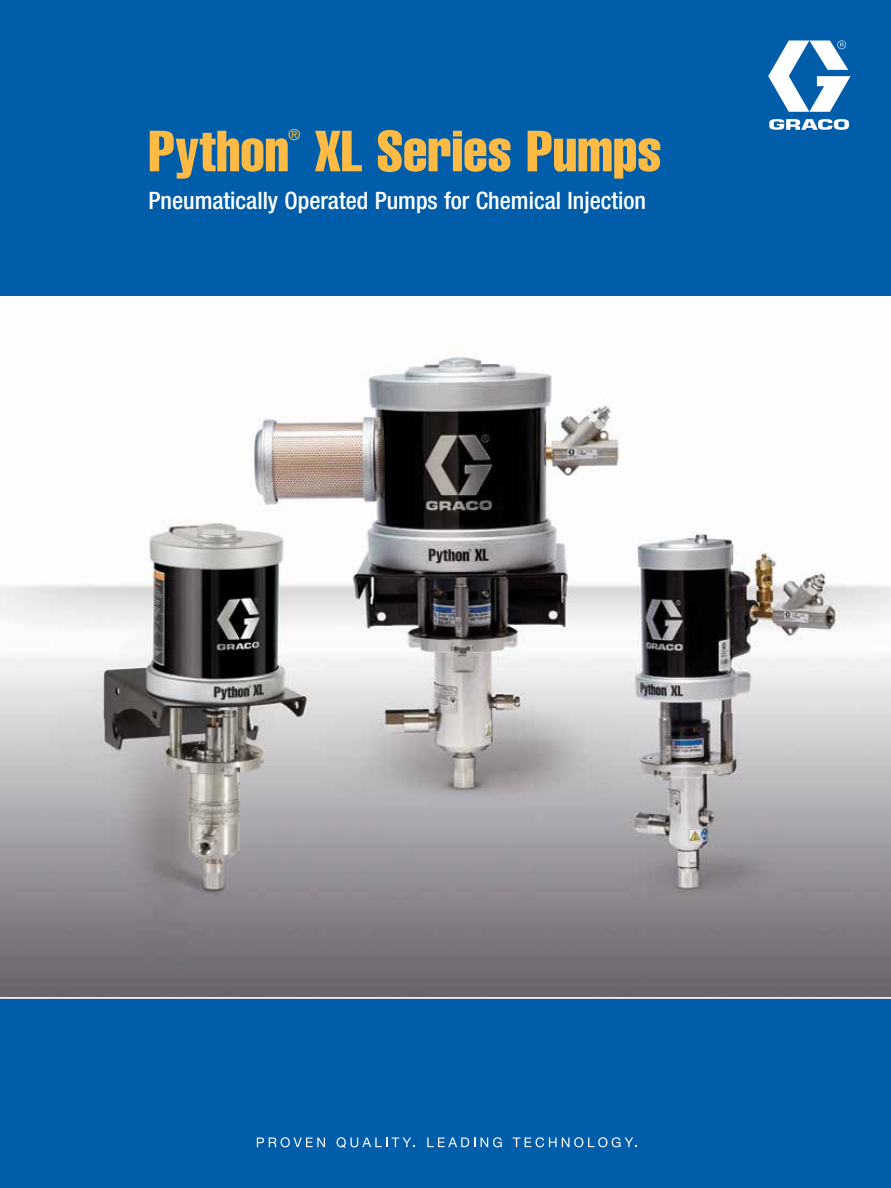
<style>
.page{position:relative;width:891px;height:1188px;background:#005daa}
.page>*{position:absolute;margin:0;border:0;box-sizing:border-box;transform-origin:0 0}
.t1{font:57px "Helvetica LT Std Comp";color:#fdbb45}
.t2{font:500 condensed 24px "Helvetica Neue LT Std";color:#fff}
.t3{font:15px "Helvetica LT Std";color:#fdbb45}
</style>
<div class="page">
<img style="left:0;top:298px;width:891px;height:699px">
<svg style="left:768px;top:40px;width:82px;height:72px"></svg>
<svg style="left:769px;top:119px;width:80px;height:11px"></svg>
<svg style="left:257px;top:1137px;width:68px;height:10px"></svg>
<svg style="left:337px;top:1137px;width:78px;height:11px"></svg>
<svg style="left:427px;top:1138px;width:48px;height:9px"></svg>
<svg style="left:481px;top:1137px;width:21px;height:10px"></svg>
<svg style="left:513px;top:1137px;width:124px;height:10px"></svg>
<hr style="left:0;top:296px;width:891px;height:2px;background:#fff">
<hr style="left:0;top:997px;width:891px;height:2px;background:#fff">
<p class="t3" style="left:289px;top:126px;width:13px">®</p>
<h1 class="t1" style="left:148px;top:115px;width:515px">Python XL Series Pumps</h1>
<p class="t2" style="left:148px;top:186px;width:499px">Pneumatically Operated Pumps for Chemical Injection</p>
</div>
